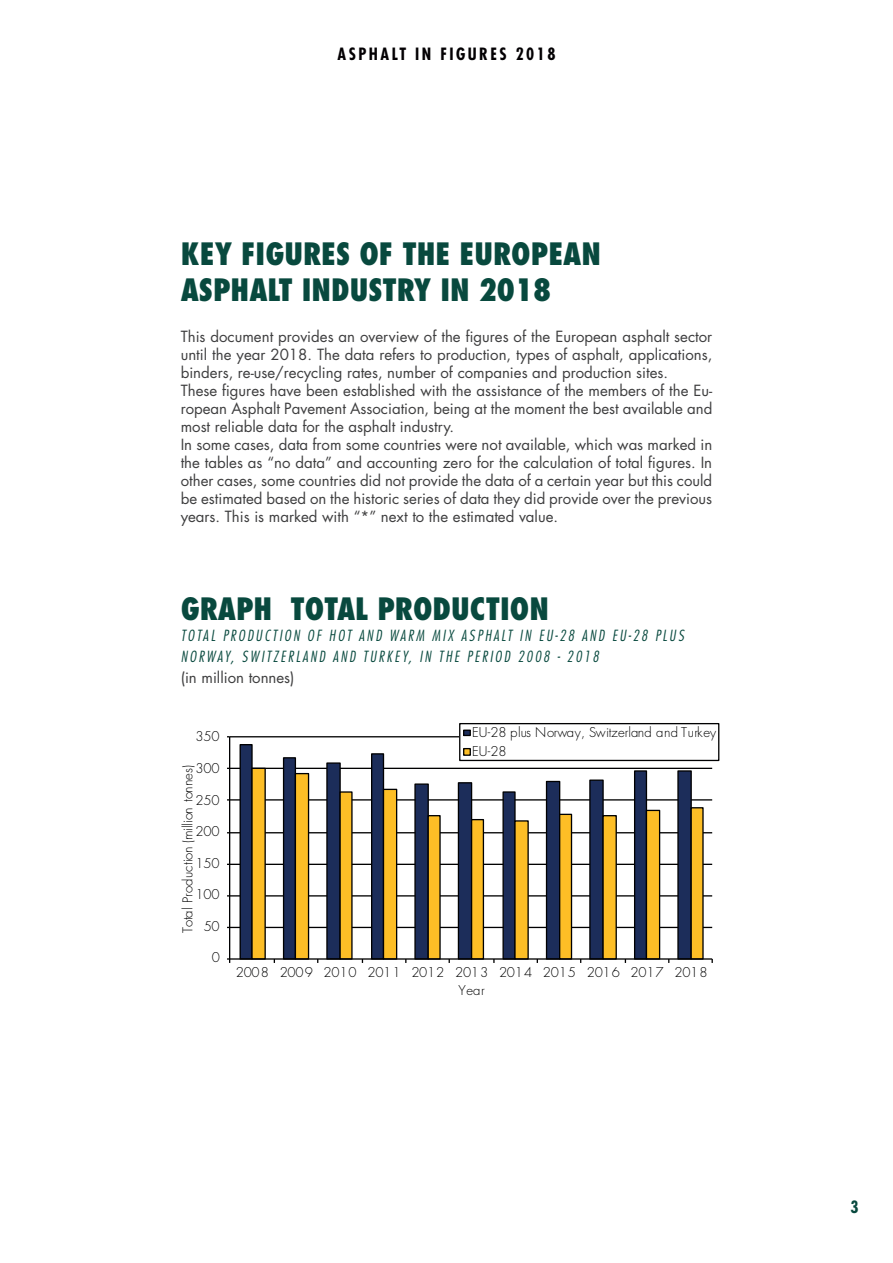
<style>
.page{position:relative;width:893px;height:1263px;background:#fff}
.page>*{position:absolute;margin:0;border:0;box-sizing:border-box;transform-origin:0 0}
.t1{font:800 condensed 30px/36px "Futura Std";color:#08493e}
.t2{font:700 condensed 16.5px "Futura Std";letter-spacing:.15em;color:#030003}
.t3{font:700 condensed 16.5px "Futura Std";color:#08493e}
.t4{font:15px/18px "Futura Std";color:#3e3e3f}
.t5{font:italic 300 condensed 15px/21px "Futura Std";letter-spacing:.15em;color:#08493e}
.t6{font:300 13.2px "Futura Std";letter-spacing:-.02em;color:#000001}
.t7{font:300 13.2px/18.5px "Futura Std";color:#000001}
</style>
<div class="page">
<hr style="left:230px;top:927px;width:482px;height:1px;background:#000001">
<hr style="left:230px;top:895px;width:482px;height:1px;background:#000001">
<hr style="left:230px;top:864px;width:482px;height:1px;background:#000001">
<hr style="left:230px;top:832px;width:482px;height:1px;background:#000001">
<hr style="left:230px;top:799px;width:482px;height:1px;background:#000001">
<hr style="left:230px;top:768px;width:482px;height:1px;background:#000001">
<hr style="left:230px;top:736px;width:482px;height:1px;background:#000001">
<div style="left:240px;top:745px;width:12px;height:214px;background:#1c2d5a"></div>
<div style="left:240px;top:744px;width:13px;height:216px;border:1px solid #000001"></div>
<svg style="left:282px;top:753px;width:410px;height:14px"></svg>
<svg style="left:251px;top:767px;width:453px;height:191px"></svg>
<hr style="left:229px;top:737px;width:1px;height:222px;background:#000001">
<hr style="left:230px;top:958px;width:482px;height:2px;background:#000001">
<div style="left:460px;top:724px;width:259px;height:36px;background:#fff"></div>
<div style="left:459px;top:723px;width:260px;height:38px;border:1px solid #000001"></div>
<svg style="left:465px;top:731px;width:4px;height:3px"></svg>
<div style="left:463px;top:729px;width:8px;height:7px;border:1px solid #000001"></div>
<svg style="left:465px;top:750px;width:4px;height:4px"></svg>
<div style="left:463px;top:748px;width:8px;height:8px;border:1px solid #000001"></div>
<p class="t2" style="left:337px;top:44px;width:219px">ASPHALT IN FIGURES 2018</p>
<h1 class="t1" style="left:181px;top:236px;width:422px">KEY FIGURES OF THE EUROPEAN<br>ASPHALT INDUSTRY IN 2018</h1>
<p class="t4" style="left:181px;top:328px;width:533px">This document provides an overview of the figures of the European asphalt sector until the year 2018. The data refers to production, types of asphalt, applications, binders, re-use/recycling rates, number of companies and production sites.<br>These figures have been established with the assistance of the members of the Eu&shy;ropean Asphalt Pavement Association, being at the moment the best available and most reliable data for the asphalt industry.<br>In some cases, data from some countries were not available, which was marked in the tables as “no data” and accounting zero for the calculation of total figures. In other cases, some countries did not provide the data of a certain year but this could be estimated based on the historic series of data they did provide over the previous years. This is marked with “*” next to the estimated value.</p>
<h1 class="t1" style="left:181px;top:591px;width:370px">GRAPH TOTAL PRODUCTION</h1>
<p class="t5" style="left:181px;top:625px;width:505px">TOTAL PRODUCTION OF HOT AND WARM MIX ASPHALT IN EU-28 AND EU-28 PLUS<br>NORWAY, SWITZERLAND AND TURKEY, IN THE PERIOD 2008 - 2018</p>
<p class="t4" style="left:181px;top:669px;width:115px">(in million tonnes)</p>
<p class="t6" style="left:196px;top:728px;width:25px">350</p>
<p class="t6" style="left:196px;top:760px;width:25px">300</p>
<p class="t6" style="left:180px;top:933px;width:170px;rotate:-90deg">Total Production (million tonnes)</p>
<p class="t6" style="left:196px;top:792px;width:25px">250</p>
<p class="t6" style="left:196px;top:823px;width:25px">200</p>
<p class="t6" style="left:196px;top:855px;width:25px">150</p>
<p class="t6" style="left:196px;top:886px;width:25px">100</p>
<p class="t6" style="left:204px;top:918px;width:18px">50</p>
<p class="t6" style="left:212px;top:949px;width:10px">0</p>
<p class="t7" style="left:472px;top:724px;width:246px">EU-28 plus Norway, Switzerland and Turkey<br>EU-28</p>
<p class="t6" style="left:236px;top:964px;width:473px">2008 2009 2010 2011 2012 2013 2014 2015 2016 2017 2018</p>
<p class="t6" style="left:459px;top:982px;width:28px">Year</p>
<p class="t3" style="left:850px;top:1196px;width:10px">3</p>
</div>
